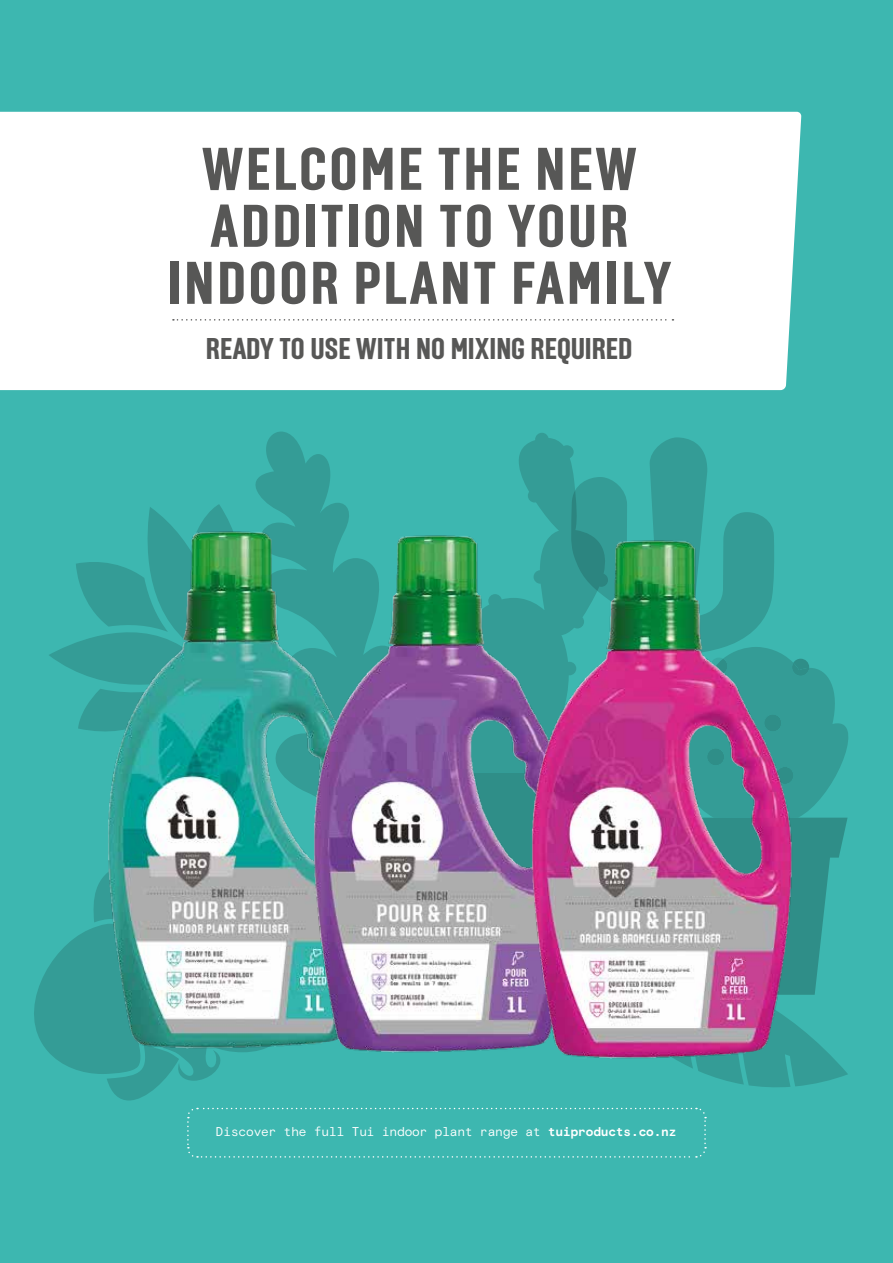
<style>
.page{position:relative;width:893px;height:1263px;background:#3db7b0}
.page>*{position:absolute;margin:0;border:0;box-sizing:border-box;transform-origin:0 0}
.t1{font:800 60px/57px "Solido Condensed";letter-spacing:.05em;color:#575756;text-align:center}
.t2{font:800 30px "Solido Condensed";color:#575756}
.t3{font:12.75px "Basis Grotesque Pro Mono";letter-spacing:-.01em;color:#fff}
.s1{font-weight:700}
</style>
<div class="page">
<svg style="left:519px;top:433px;width:51px;height:94px;fill:#349c96"></svg>
<svg style="left:187px;top:1107px;width:520px;height:51px"></svg>
<svg style="left:255px;top:432px;width:94px;height:91px;fill:#349c96"></svg>
<svg style="left:686px;top:668px;width:162px;height:419px"></svg>
<svg style="left:34px;top:935px;width:186px;height:165px;fill:#349c96"></svg>
<svg style="left:570px;top:437px;width:204px;height:96px"></svg>
<svg style="left:49px;top:504px;width:180px;height:225px"></svg>
<img style="left:80px;top:523px;width:268px;height:533px">
<img style="left:287px;top:527px;width:308px;height:529px">
<img style="left:504px;top:533px;width:309px;height:532px">
<div style="left:0;top:112px;width:801px;height:278px;background:#fff"></div>
<svg style="left:173px;top:319px;width:500px;height:2px"></svg>
<h1 class="t1" style="left:168px;top:144px;width:505px">WELCOME THE NEW<br>ADDITION TO YOUR<br>INDOOR PLANT FAMILY</h1>
<h2 class="t2" style="left:206px;top:331px;width:428px">READY TO USE WITH NO MIXING REQUIRED</h2>
<p class="t3" style="left:216px;top:1124px;width:462px">Discover the full Tui indoor plant range at <span class="s1">tuiproducts.co.nz</span></p>
</div>
